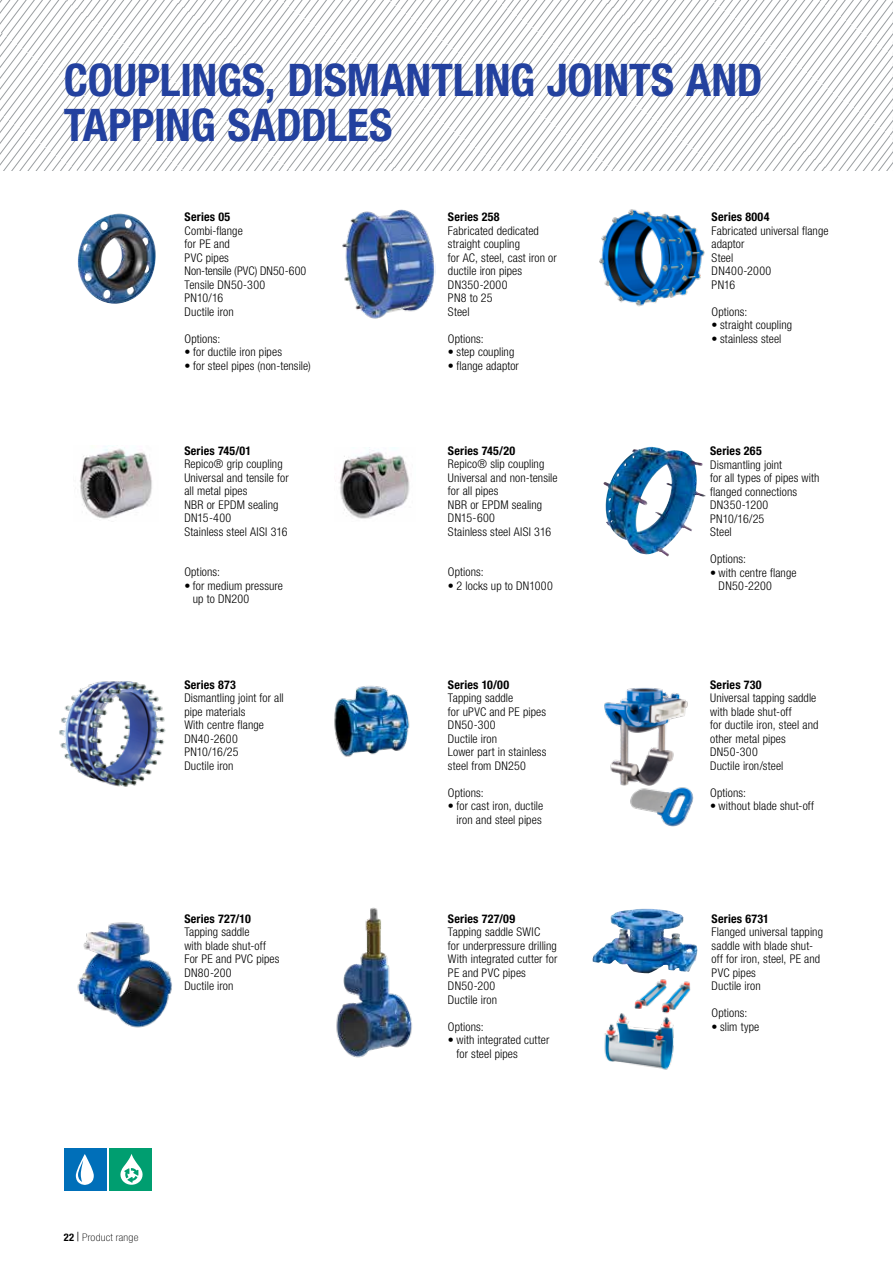
<style>
.page{position:relative;width:893px;height:1263px;background:#fff}
.page>*{position:absolute;margin:0;border:0;box-sizing:border-box;transform-origin:0 0}
.t1{font:700 condensed 45px/45px "Helvetica Neue LT Pro";letter-spacing:-.005em;color:#23419f}
.t2{font:300 condensed 12px/13.5px "Helvetica Neue LT Pro";letter-spacing:.01em;color:#000}
.t3{font:700 condensed 12px "Helvetica Neue LT Pro";letter-spacing:.015em;color:#000}
.t4{font:100 condensed 10.5px "Helvetica Neue LT Pro";letter-spacing:.02em;color:#000;scale:1.1 1}
.s1{font-weight:700}
.s2{font-family:"Times New Roman";font-weight:700;font-stretch:normal}
</style>
<div class="page">
<div style="left:64px;top:1148px;width:42px;height:43px;background:#006fb9"></div>
<svg style="left:76px;top:1154px;width:18px;height:31px"></svg>
<div style="left:110px;top:1148px;width:42px;height:43px;background:#009e70"></div>
<svg style="left:120px;top:1154px;width:23px;height:31px"></svg>
<svg style="left:0;top:0;width:893px;height:170px"></svg>
<img style="left:77px;top:922px;width:95px;height:106px">
<img style="left:336px;top:907px;width:76px;height:151px">
<img style="left:603px;top:447px;width:103px;height:110px">
<img style="left:342px;top:209px;width:93px;height:110px">
<img style="left:604px;top:687px;width:84px;height:99px">
<img style="left:626px;top:779px;width:68px;height:48px">
<img style="left:604px;top:973px;width:87px;height:97px">
<img style="left:592px;top:909px;width:106px;height:64px">
<img style="left:334px;top:686px;width:76px;height:71px">
<img style="left:59px;top:681px;width:107px;height:106px">
<img style="left:79px;top:446px;width:73px;height:73px">
<img style="left:335px;top:448px;width:75px;height:71px">
<img style="left:599px;top:209px;width:106px;height:98px">
<img style="left:77px;top:214px;width:79px;height:90px">
<h1 class="t1" style="left:64px;top:57px;width:700px">COUPLINGS, DISMANTLING JOINTS AND<br>TAPPING SADDLES</h1>
<p class="t3" style="left:185px;top:210px;width:47px">Series 05</p>
<p class="t2" style="left:185px;top:224px;width:123px">Combi-flange<br>for PE and<br>PVC pipes<br>Non-tensile (PVC) DN50-600<br>Tensile DN50-300<br>PN10/16<br>Ductile iron</p>
<p class="t2" style="left:185px;top:332px;width:37px">Options:</p>
<p class="t2" style="left:185px;top:345px;width:99px">• for ductile iron pipes</p>
<p class="t2" style="left:185px;top:359px;width:128px">• for steel pipes (non-tensile)</p>
<p class="t3" style="left:184px;top:443px;width:68px">Series 745/01</p>
<p class="t2" style="left:184px;top:457px;width:106px">Repico® grip coupling<br>Universal and tensile for all metal pipes<br>NBR or EPDM sealing<br>DN15-400<br>Stainless steel AISI 316</p>
<p class="t2" style="left:184px;top:565px;width:37px">Options:</p>
<p class="t2" style="left:193px;top:579px;width:92px;text-indent:-9px">• for medium pressure up to DN200</p>
<p class="t3" style="left:184px;top:677px;width:53px">Series 873</p>
<p class="t2" style="left:184px;top:691px;width:101px">Dismantling joint for all pipe materials<br>With centre flange<br>DN40-2600<br>PN10/16/25<br>Ductile iron</p>
<p class="t3" style="left:184px;top:911px;width:68px">Series 727/10</p>
<p class="t2" style="left:184px;top:925px;width:97px">Tapping saddle<br>with blade shut-off<br>For PE and PVC pipes<br>DN80-200<br>Ductile iron</p>
<p class="t4" style="left:64px;top:1231px;width:69px"><span class="s1">22</span> <span class="s2">|</span> Product range</p>
<p class="t3" style="left:448px;top:210px;width:53px">Series 258</p>
<p class="t2" style="left:448px;top:224px;width:110px">Fabricated dedicated straight coupling<br>for AC, steel, cast iron or ductile iron pipes<br>DN350-2000<br>PN8 to 25<br>Steel</p>
<p class="t2" style="left:448px;top:332px;width:37px">Options:</p>
<p class="t2" style="left:448px;top:345px;width:68px">• step coupling</p>
<p class="t2" style="left:448px;top:359px;width:72px">• flange adaptor</p>
<p class="t3" style="left:448px;top:443px;width:69px">Series 745/20</p>
<p class="t2" style="left:448px;top:457px;width:111px">Repico® slip coupling<br>Universal and non-tensile for all pipes<br>NBR or EPDM sealing<br>DN15-600<br>Stainless steel AISI 316</p>
<p class="t2" style="left:448px;top:565px;width:37px">Options:</p>
<p class="t2" style="left:448px;top:579px;width:106px">• 2 locks up to DN1000</p>
<p class="t3" style="left:448px;top:677px;width:63px">Series 10/00</p>
<p class="t2" style="left:448px;top:691px;width:100px">Tapping saddle<br>for uPVC and PE pipes<br>DN50-300<br>Ductile iron<br>Lower part in stainless steel from DN250</p>
<p class="t2" style="left:448px;top:786px;width:37px">Options:</p>
<p class="t2" style="left:448px;top:799px;width:97px;text-align:center">• for cast iron, ductile iron and steel pipes</p>
<p class="t3" style="left:448px;top:911px;width:69px">Series 727/09</p>
<p class="t2" style="left:448px;top:925px;width:111px">Tapping saddle SWIC<br>for underpressure drilling<br>With integrated cutter for<br>PE and PVC pipes<br>DN50-200<br>Ductile iron</p>
<p class="t2" style="left:448px;top:1020px;width:37px">Options:</p>
<p class="t2" style="left:456px;top:1033px;width:94px;text-indent:-9px">• with integrated cutter for steel pipes</p>
<p class="t3" style="left:712px;top:210px;width:59px">Series 8004</p>
<p class="t2" style="left:712px;top:224px;width:118px">Fabricated universal flange adaptor<br>Steel<br>DN400-2000<br>PN16</p>
<p class="t2" style="left:712px;top:305px;width:37px">Options:</p>
<p class="t2" style="left:712px;top:318px;width:82px">• straight coupling</p>
<p class="t2" style="left:712px;top:332px;width:71px">• stainless steel</p>
<p class="t3" style="left:710px;top:443px;width:53px">Series 265</p>
<p class="t2" style="left:710px;top:457px;width:111px">Dismantling joint<br>for all types of pipes with flanged connections<br>DN350-1200<br>PN10/16/25<br>Steel</p>
<p class="t2" style="left:710px;top:552px;width:37px">Options:</p>
<p class="t2" style="left:719px;top:565px;width:79px;text-indent:-9px">• with centre flange<br>DN50-2200</p>
<p class="t3" style="left:710px;top:677px;width:53px">Series 730</p>
<p class="t2" style="left:710px;top:691px;width:110px">Universal tapping saddle with blade shut-off<br>for ductile iron, steel and other metal pipes<br>DN50-300<br>Ductile iron/steel</p>
<p class="t2" style="left:710px;top:786px;width:37px">Options:</p>
<p class="t2" style="left:710px;top:799px;width:105px">• without blade shut-off</p>
<p class="t3" style="left:712px;top:911px;width:59px">Series 6731</p>
<p class="t2" style="left:712px;top:925px;width:113px">Flanged universal tapping saddle with blade shut&shy;off for iron, steel, PE and<br>PVC pipes<br>Ductile iron</p>
<p class="t2" style="left:712px;top:1006px;width:37px">Options:</p>
<p class="t2" style="left:712px;top:1020px;width:49px">• slim type</p>
</div>
